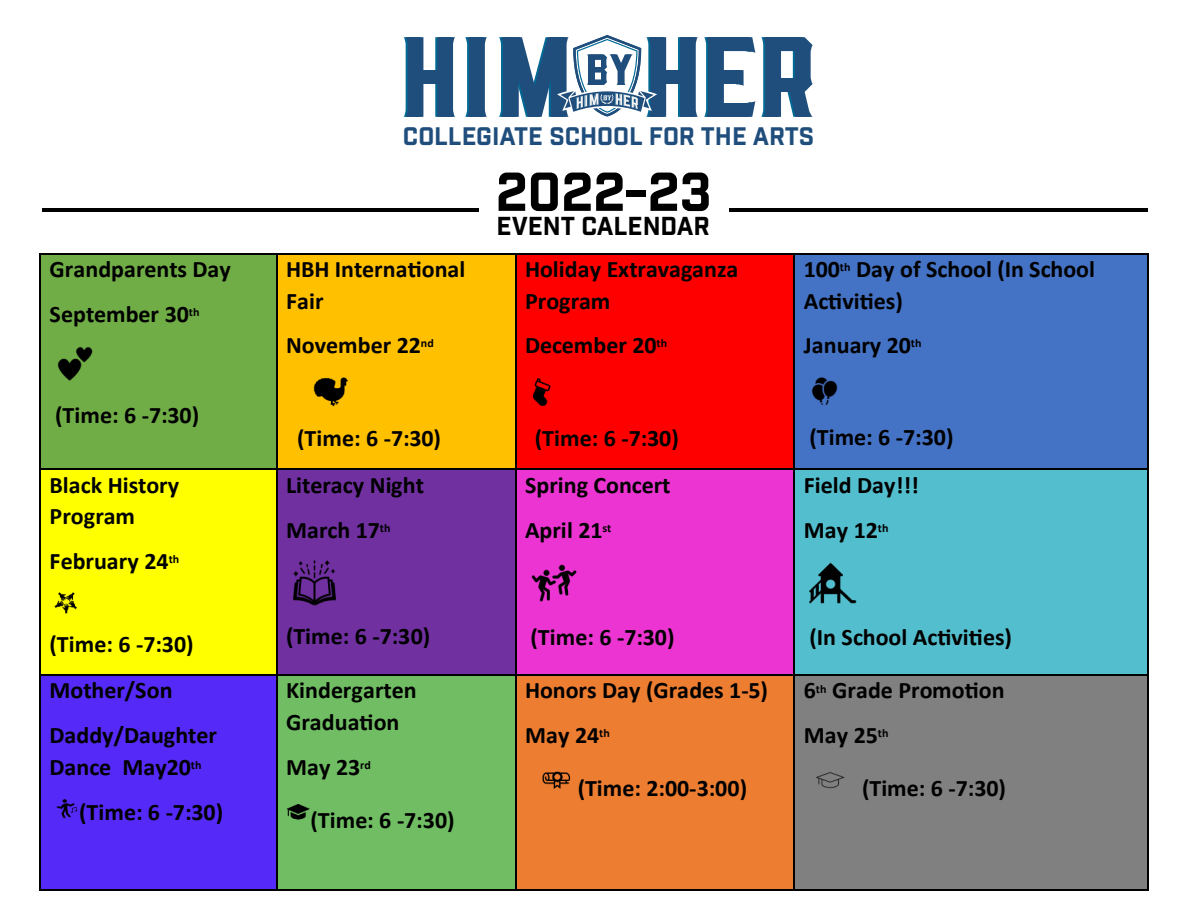
<style>
.page{position:relative;width:1188px;height:918px;background:#fff}
.page>*{position:absolute;margin:0;border:0;box-sizing:border-box;transform-origin:0 0}
.t1{font:52.95px "Industry Inc Base";color:#000}
.t2{font:25.2px "Industry Inc Base";color:#000}
.t3{font:24.6px "Industry Inc Base";color:#1f4e7c}
.t4{font:700 23.7px/44.8px "Calibri";color:#000}
</style>
<div class="page">
<div style="left:41px;top:254px;width:235px;height:214px;background:#70ad47"></div>
<div style="left:278px;top:254px;width:237px;height:214px;background:#ffc000"></div>
<div style="left:516px;top:254px;width:278px;height:214px;background:#f00"></div>
<div style="left:795px;top:254px;width:352px;height:214px;background:#4472c4"></div>
<hr style="left:41px;top:253px;width:235px;height:1px;background:#000">
<hr style="left:278px;top:253px;width:237px;height:1px;background:#000">
<hr style="left:516px;top:253px;width:278px;height:1px;background:#000">
<hr style="left:795px;top:253px;width:352px;height:1px;background:#000">
<hr style="left:39px;top:254px;width:2px;height:214px;background:#000">
<hr style="left:276px;top:254px;width:2px;height:214px;background:#000">
<hr style="left:515px;top:254px;width:1px;height:214px;background:#000">
<hr style="left:794px;top:254px;width:1px;height:214px;background:#000">
<hr style="left:1147px;top:254px;width:2px;height:214px;background:#000">
<div style="left:41px;top:470px;width:235px;height:204px;background:#ff0"></div>
<div style="left:278px;top:470px;width:237px;height:204px;background:#7030a0"></div>
<div style="left:516px;top:470px;width:278px;height:204px;background:#ec34d2"></div>
<div style="left:795px;top:470px;width:352px;height:204px;background:#53becd"></div>
<hr style="left:41px;top:468px;width:235px;height:2px;background:#000">
<hr style="left:278px;top:468px;width:237px;height:2px;background:#000">
<hr style="left:516px;top:468px;width:278px;height:2px;background:#000">
<hr style="left:795px;top:468px;width:352px;height:2px;background:#000">
<hr style="left:39px;top:470px;width:2px;height:204px;background:#000">
<hr style="left:276px;top:470px;width:2px;height:204px;background:#000">
<hr style="left:515px;top:470px;width:1px;height:204px;background:#000">
<hr style="left:794px;top:470px;width:1px;height:204px;background:#000">
<hr style="left:1147px;top:470px;width:2px;height:204px;background:#000">
<div style="left:41px;top:676px;width:235px;height:213px;background:#5529f7"></div>
<div style="left:278px;top:676px;width:237px;height:213px;background:#70bd63"></div>
<div style="left:516px;top:676px;width:278px;height:213px;background:#ed7d31"></div>
<div style="left:795px;top:676px;width:352px;height:213px;background:#808080"></div>
<hr style="left:41px;top:674px;width:235px;height:2px;background:#000">
<hr style="left:278px;top:674px;width:237px;height:2px;background:#000">
<hr style="left:516px;top:674px;width:278px;height:2px;background:#000">
<hr style="left:795px;top:674px;width:352px;height:2px;background:#000">
<hr style="left:39px;top:676px;width:2px;height:213px;background:#000">
<hr style="left:41px;top:889px;width:235px;height:2px;background:#000">
<hr style="left:276px;top:676px;width:2px;height:213px;background:#000">
<hr style="left:278px;top:889px;width:237px;height:2px;background:#000">
<hr style="left:515px;top:676px;width:1px;height:213px;background:#000">
<hr style="left:516px;top:889px;width:278px;height:2px;background:#000">
<hr style="left:794px;top:676px;width:1px;height:213px;background:#000">
<hr style="left:795px;top:889px;width:352px;height:2px;background:#000">
<hr style="left:1147px;top:676px;width:2px;height:213px;background:#000">
<img style="left:57px;top:346px;width:36px;height:35px">
<img style="left:313px;top:377px;width:36px;height:30px">
<img style="left:532px;top:378px;width:19px;height:28px">
<img style="left:811px;top:377px;width:27px;height:28px">
<img style="left:55px;top:592px;width:22px;height:22px">
<img style="left:293px;top:560px;width:43px;height:45px">
<img style="left:531px;top:564px;width:46px;height:38px">
<img style="left:809px;top:562px;width:47px;height:42px">
<img style="left:56px;top:799px;width:22px;height:20px">
<img style="left:287px;top:804px;width:23px;height:16px">
<img style="left:542px;top:771px;width:29px;height:18px">
<img style="left:816px;top:772px;width:29px;height:17px">
<svg style="left:465px;top:37px;width:22px;height:80px"></svg>
<svg style="left:403px;top:37px;width:52px;height:80px"></svg>
<svg style="left:499px;top:35px;width:314px;height:82px"></svg>
<hr style="left:42px;top:208px;width:437px;height:4px;background:#000">
<hr style="left:730px;top:208px;width:418px;height:4px;background:#000">
<p class="t4" style="left:50px;top:246px;width:183px">Grandparents Day<br>September 30<sup>th</sup></p>
<p class="t4" style="left:55px;top:392px;width:146px">(Time: 6 -7:30)</p>
<p class="t4" style="left:50px;top:469px;width:131px;line-height:31.3px">Black History<br>Program</p>
<p class="t4" style="left:50px;top:538px;width:131px">February 24<sup>th</sup></p>
<p class="t4" style="left:50px;top:621px;width:146px">(Time: 6 -7:30)</p>
<p class="t4" style="left:50px;top:667px;width:169px">Mother/Son<br>Daddy/Daughter</p>
<p class="t4" style="left:79px;top:744px;width:146px;text-indent:-30px">Dance May20<sup>th </sup>(Time: 6 -7:30)</p>
<p class="t3" style="left:403px;top:121px;width:413px">COLLEGIATE SCHOOL FOR THE ARTS</p>
<h1 class="t1" style="left:496px;top:160px;width:218px">2022-23</h1>
<p class="t4" style="left:286px;top:253px;width:181px;line-height:31.3px">HBH International<br>Fair</p>
<p class="t4" style="left:286px;top:322px;width:149px">November 22<sup>nd</sup></p>
<p class="t4" style="left:297px;top:415px;width:145px">(Time: 6 -7:30)</p>
<p class="t4" style="left:286px;top:462px;width:139px">Literacy Night<br>March 17<sup>th</sup></p>
<p class="t4" style="left:286px;top:613px;width:146px">(Time: 6 -7:30)</p>
<p class="t4" style="left:286px;top:674px;width:132px;line-height:31.3px">Kindergarten<br>Graduation</p>
<p class="t4" style="left:286px;top:744px;width:86px">May 23<sup>rd</sup></p>
<p class="t4" style="left:310px;top:797px;width:146px">(Time: 6 -7:30)</p>
<p class="t2" style="left:497px;top:210px;width:215px">EVENT CALENDAR</p>
<p class="t4" style="left:525px;top:253px;width:215px;line-height:31.3px">Holiday Extravaganza<br>Program</p>
<p class="t4" style="left:525px;top:322px;width:144px">December 20<sup>th</sup></p>
<p class="t4" style="left:535px;top:415px;width:146px">(Time: 6 -7:30)</p>
<p class="t4" style="left:525px;top:462px;width:147px">Spring Concert<br>April 21<sup>st</sup></p>
<p class="t4" style="left:531px;top:614px;width:146px">(Time: 6 -7:30)</p>
<p class="t4" style="left:525px;top:667px;width:245px">Honors Day (Grades 1-5)<br>May 24<sup>th</sup></p>
<p class="t4" style="left:578px;top:765px;width:171px">(Time: 2:00-3:00)</p>
<p class="t4" style="left:804px;top:253px;width:293px;line-height:31.3px">100<sup>th</sup> Day of School (In School<br>Activities)</p>
<p class="t4" style="left:804px;top:322px;width:119px">January 20<sup>th</sup></p>
<p class="t4" style="left:809px;top:414px;width:146px">(Time: 6 -7:30)</p>
<p class="t4" style="left:804px;top:462px;width:117px">Field Day!!!<br>May 12<sup>th</sup></p>
<p class="t4" style="left:809px;top:614px;width:204px">(In School Activities)</p>
<p class="t4" style="left:804px;top:667px;width:202px">6<sup>th</sup> Grade Promotion<br>May 25<sup>th</sup></p>
<p class="t4" style="left:862px;top:765px;width:145px">(Time: 6 -7:30)</p>
</div>
